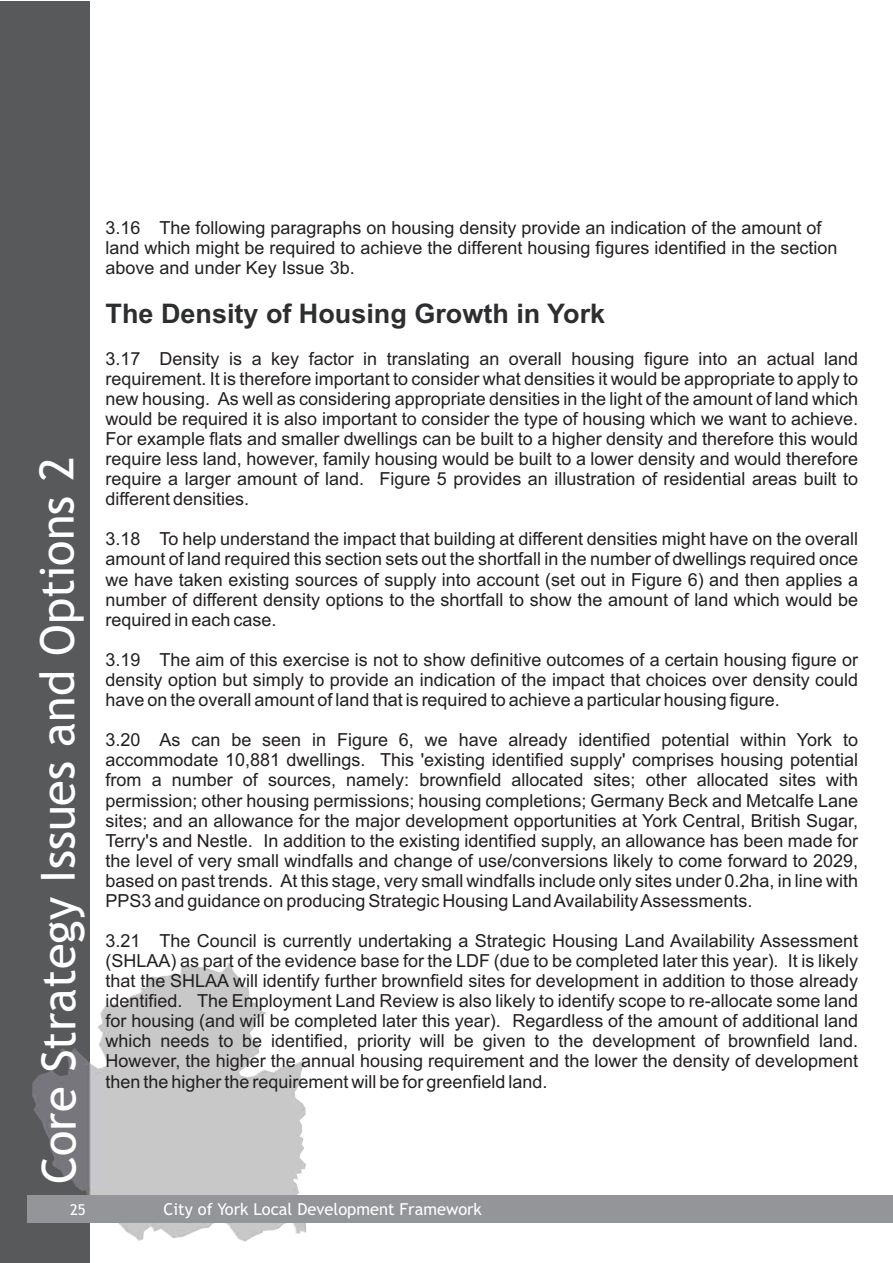
<style>
.page{position:relative;width:893px;height:1263px;background:#fff}
.page>*{position:absolute;margin:0;border:0;box-sizing:border-box;transform-origin:0 0}
.t1{font:47.1px "Trebuchet MS";letter-spacing:-.005em;color:#fff}
.t2{font:700 27px "Arial";color:#2d2e2f}
.t3{font:18px/20.1px "Arial";color:#231f20;text-align:justify}
.t4{font:16.5px "Trebuchet MS";color:#fff}
.t5{font:15px "Trebuchet MS";color:#fff}
</style>
<div class="page">
<div style="left:0;top:1px;width:89px;height:1262px;background:#58595b"></div>
<img style="left:32px;top:963px;width:278px;height:279px">
<div style="left:27px;top:1196px;width:865px;height:27px;background:#939598"></div>
<p class="t1" style="left:40px;top:1184px;width:729px;rotate:-90deg">Core Strat gy Issu s and ptions 2</p>
<p class="t1" style="left:39px;top:656px;width:33px;rotate:-90deg">O</p>
<p class="t1" style="left:40px;top:806px;width:27px;rotate:-90deg">e</p>
<p class="t1" style="left:41px;top:969px;width:27px;rotate:-90deg">e</p>
<p class="t5" style="left:70px;top:1204px;width:17px">25</p>
<p class="t3" style="left:106px;top:220px;width:733px;text-align:left">3.16 The following paragraphs on housing density provide an indication of the amount of land which might be required to achieve the different housing figures identified in the section above and under Key Issue 3b.</p>
<p class="t2" style="left:105px;top:303px;width:501px">The Density of Housing Growth in York</p>
<p class="t3" style="left:106px;top:350px;width:754px">3.17 Density is a key factor in translating an overall housing figure into an actual land requirement. It is therefore important to consider what densities it would be appropriate to apply to new housing. As well as considering appropriate densities in the light of the amount of land which would be required it is also important to consider the type of housing which we want to achieve.<br>For example flats and smaller dwellings can be built to a higher density and therefore this would require less land, however, family housing would be built to a lower density and would therefore require a larger amount of land. Figure 5 provides an illustration of residential areas built to different densities.</p>
<p class="t3" style="left:106px;top:531px;width:754px">3.18 To help understand the impact that building at different densities might have on the overall amount of land required this section sets out the shortfall in the number of dwellings required once we have taken existing sources of supply into account (set out in Figure 6) and then applies a number of different density options to the shortfall to show the amount of land which would be required in each case.</p>
<p class="t3" style="left:106px;top:651px;width:754px">3.19 The aim of this exercise is not to show definitive outcomes of a certain housing figure or density option but simply to provide an indication of the impact that choices over density could have on the overall amount of land that is required to achieve a particular housing figure.</p>
<p class="t3" style="left:106px;top:732px;width:754px">3.20 As can be seen in Figure 6, we have already identified potential within York to accommodate 10,881 dwellings. This 'existing identified supply' comprises housing potential from a number of sources, namely: brownfield allocated sites; other allocated sites with permission; other housing permissions; housing completions; Germany Beck and Metcalfe Lane sites; and an allowance for the major development opportunities at York Central, British Sugar, Terry's and Nestle. In addition to the existing identified supply, an allowance has been made for the level of very small windfalls and change of use/conversions likely to come forward to 2029, based on past trends. At this stage, very small windfalls include only sites under 0.2ha, in line with PPS3 and guidance on producing Strategic Housing LandAvailabilityAssessments.</p>
<p class="t3" style="left:105px;top:932px;width:754px">3.21 The Council is currently undertaking a Strategic Housing Land Availability Assessment (SHLAA) as part of the evidence base for the LDF (due to be completed later this year). It is likely that the SHLAA will identify further brownfield sites for development in addition to those already identified. The Employment Land Review is also likely to identify scope to re-allocate some land for housing (and will be completed later this year). Regardless of the amount of additional land which needs to be identified, priority will be given to the development of brownfield land.<br>However, the higher the annual housing requirement and the lower the density of development then the higher the requirement will be for greenfield land.</p>
<p class="t4" style="left:164px;top:1203px;width:320px">City of York Local Development Framework</p>
</div>
